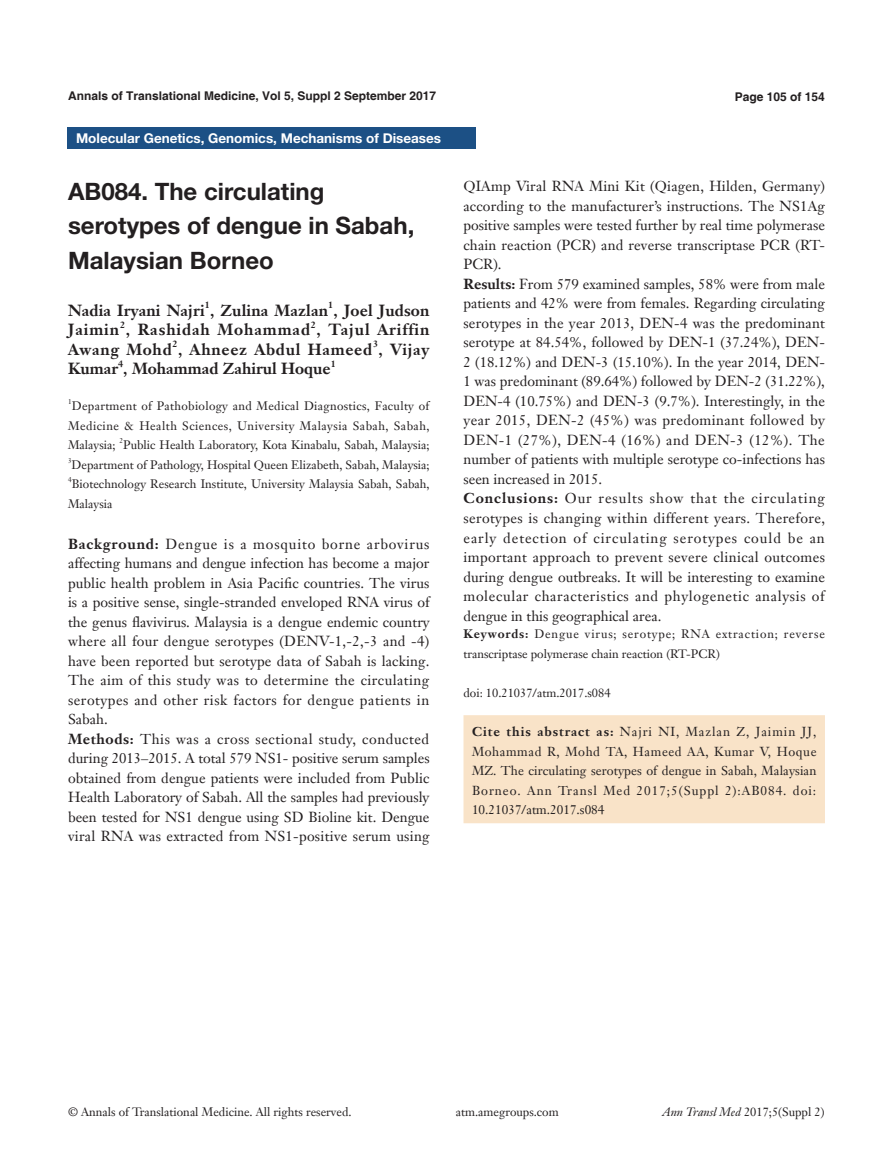
<style>
.page{position:relative;width:893px;height:1170px;background:#fff}
.page>*{position:absolute;margin:0;border:0;box-sizing:border-box;transform-origin:0 0}
.文题{font:700 24px/34.5px "Helvetica Neue LT Pro";color:#231f20}
.作者{font:700 15.75px "Janson Text LT";letter-spacing:.015em;color:#231f20}
.作者-2{font:700 15.75px "Janson Text LT";letter-spacing:.055em;color:#231f20}
.作者-3{font:700 15.75px "Janson Text LT";letter-spacing:.045em;color:#231f20}
.t1{font:14.25px/19.5px "Janson Text LT";letter-spacing:.01em;color:#231f20;text-align:justify}
.栏目{font:700 13.5px "Helvetica Neue LT Pro";color:#fff}
._5行{font:12.75px/19.5px "Janson Text LT";letter-spacing:.075em;color:#231f20;text-align:justify}
.单位{font:12px/19.5px "Janson Text LT";color:#231f20}
.t2{font:700 12px "Helvetica";color:#231f20}
.作者-4{font:700 9.15px "Janson Text LT";color:#231f20}
.单位-2{font:7.05px "Janson Text LT";color:#231f20}
.s1{font-weight:700}
.s2{font-style:italic}
</style>
<div class="page">
<div style="left:463px;top:715px;width:362px;height:108px;background:#f9e3c8"></div>
<div style="left:68px;top:128px;width:408px;height:21px;background:#1c5085"></div>
<p class="t2" style="left:68px;top:88px;width:370px">Annals of Translational Medicine, Vol 5, Suppl 2 September 2017</p>
<p class="t2" style="left:735px;top:89px;width:92px">Page 105 of 154</p>
<p class="栏目" style="left:76px;top:130px;width:367px">Molecular Genetics, Genomics, Mechanisms of Diseases</p>
<p class="文题" style="left:68px;top:173px;width:348px">AB084. The circulating serotypes of dengue in Sabah,<br>Malaysian Borneo</p>
<p class="作者" style="left:68px;top:300px;width:363px">Nadia Iryani Najri , Zulina Mazlan , Joel Judson</p>
<p class="作者-4" style="left:205px;top:299px;width:7px">1</p>
<p class="作者-4" style="left:328px;top:299px;width:7px">1</p>
<p class="作者-2" style="left:68px;top:319px;width:363px">Jaimin , Rashidah Mohammad , Tajul Ariffin</p>
<p class="作者-4" style="left:120px;top:318px;width:7px">2</p>
<p class="作者-4" style="left:311px;top:318px;width:7px">2</p>
<p class="作者-3" style="left:68px;top:339px;width:363px">Awang Mohd , Ahneez Abdul Hameed , Vijay</p>
<p class="作者-4" style="left:172px;top:338px;width:7px">2</p>
<p class="作者-4" style="left:373px;top:338px;width:7px">3</p>
<p class="作者" style="left:68px;top:358px;width:264px">Kumar , Mohammad Zahirul Hoque</p>
<p class="作者-4" style="left:118px;top:357px;width:7px">4</p>
<p class="作者-4" style="left:331px;top:357px;width:7px">1</p>
<p class="单位-2" style="left:68px;top:397px;width:5px">1</p>
<p class="单位" style="left:68px;top:396px;width:363px;text-align:justify;text-indent:4px">Department of Pathobiology and Medical Diagnostics, Faculty of Medicine &amp; Health Sciences, University Malaysia Sabah, Sabah, Malaysia;</p>
<p class="单位-2" style="left:120px;top:436px;width:5px">2</p>
<p class="单位" style="left:123px;top:435px;width:308px">Public Health Laboratory, Kota Kinabalu, Sabah, Malaysia;</p>
<p class="单位-2" style="left:68px;top:456px;width:5px">3</p>
<p class="单位" style="left:72px;top:454px;width:359px">Department of Pathology, Hospital Queen Elizabeth, Sabah, Malaysia;</p>
<p class="单位-2" style="left:68px;top:475px;width:5px">4</p>
<p class="单位" style="left:68px;top:474px;width:363px;text-indent:4px">Biotechnology Research Institute, University Malaysia Sabah, Sabah,<br>Malaysia</p>
<p class="t1" style="left:68px;top:533px;width:363px"><span class="s1">Background:</span> Dengue is a mosquito borne arbovirus affecting humans and dengue infection has become a major public health problem in Asia Pacific countries. The virus is a positive sense, single-stranded enveloped RNA virus of the genus flavivirus. Malaysia is a dengue endemic country where all four dengue serotypes (DENV-1,-2,-3 and -4) have been reported but serotype data of Sabah is lacking.<br>The aim of this study was to determine the circulating serotypes and other risk factors for dengue patients in Sabah.</p>
<p class="t1" style="left:68px;top:728px;width:363px"><span class="s1">Methods:</span> This was a cross sectional study, conducted during 2013–2015. A total 579 NS1- positive serum samples obtained from dengue patients were included from Public Health Laboratory of Sabah. All the samples had previously been tested for NS1 dengue using SD Bioline kit. Dengue viral RNA was extracted from NS1-positive serum using</p>
<p class="t1" style="left:463px;top:176px;width:363px">QIAmp Viral RNA Mini Kit (Qiagen, Hilden, Germany) according to the manufacturer’s instructions. The NS1Ag positive samples were tested further by real time polymerase chain reaction (PCR) and reverse transcriptase PCR (RT-PCR).</p>
<p class="t1" style="left:463px;top:274px;width:363px"><span class="s1">Results:</span> From 579 examined samples, 58% were from male patients and 42% were from females. Regarding circulating serotypes in the year 2013, DEN-4 was the predominant serotype at 84.54%, followed by DEN-1 (37.24%), DEN-2 (18.12%) and DEN-3 (15.10%). In the year 2014, DEN-1 was predominant (89.64%) followed by DEN-2 (31.22%), DEN-4 (10.75%) and DEN-3 (9.7%). Interestingly, in the year 2015, DEN-2 (45%) was predominant followed by DEN-1 (27%), DEN-4 (16%) and DEN-3 (12%). The number of patients with multiple serotype co-infections has seen increased in 2015.</p>
<p class="t1" style="left:463px;top:488px;width:363px"><span class="s1">Conclusions:</span> Our results show that the circulating serotypes is changing within different years. Therefore, early detection of circulating serotypes could be an important approach to prevent severe clinical outcomes during dengue outbreaks. It will be interesting to examine molecular characteristics and phylogenetic analysis of dengue in this geographical area.</p>
<p class="单位" style="left:463px;top:624px;width:363px"><span class="s1">Keywords:</span> Dengue virus; serotype; RNA extraction; reverse transcriptase polymerase chain reaction (RT-PCR)</p>
<p class="单位" style="left:463px;top:682px;width:149px">doi: 10.21037/atm.2017.s084</p>
<p class="_5行" style="left:472px;top:722px;width:346px"><span class="s1">Cite this abstract as:</span> Najri NI, Mazlan Z, Jaimin JJ, Mohammad R, Mohd TA, Hameed AA, Kumar V, Hoque MZ. The circulating serotypes of dengue in Sabah, Malaysian Borneo. Ann Transl Med 2017;5(Suppl 2):AB084. doi:<br>10.21037/atm.2017.s084</p>
<p class="单位" style="left:68px;top:1102px;width:285px">© Annals of Translational Medicine. All rights reserved.</p>
<p class="单位" style="left:456px;top:1102px;width:104px">atm.amegroups.com</p>
<p class="单位" style="left:662px;top:1102px;width:163px"><span class="s2">Ann Transl Med</span> 2017;5(Suppl 2)</p>
</div>
